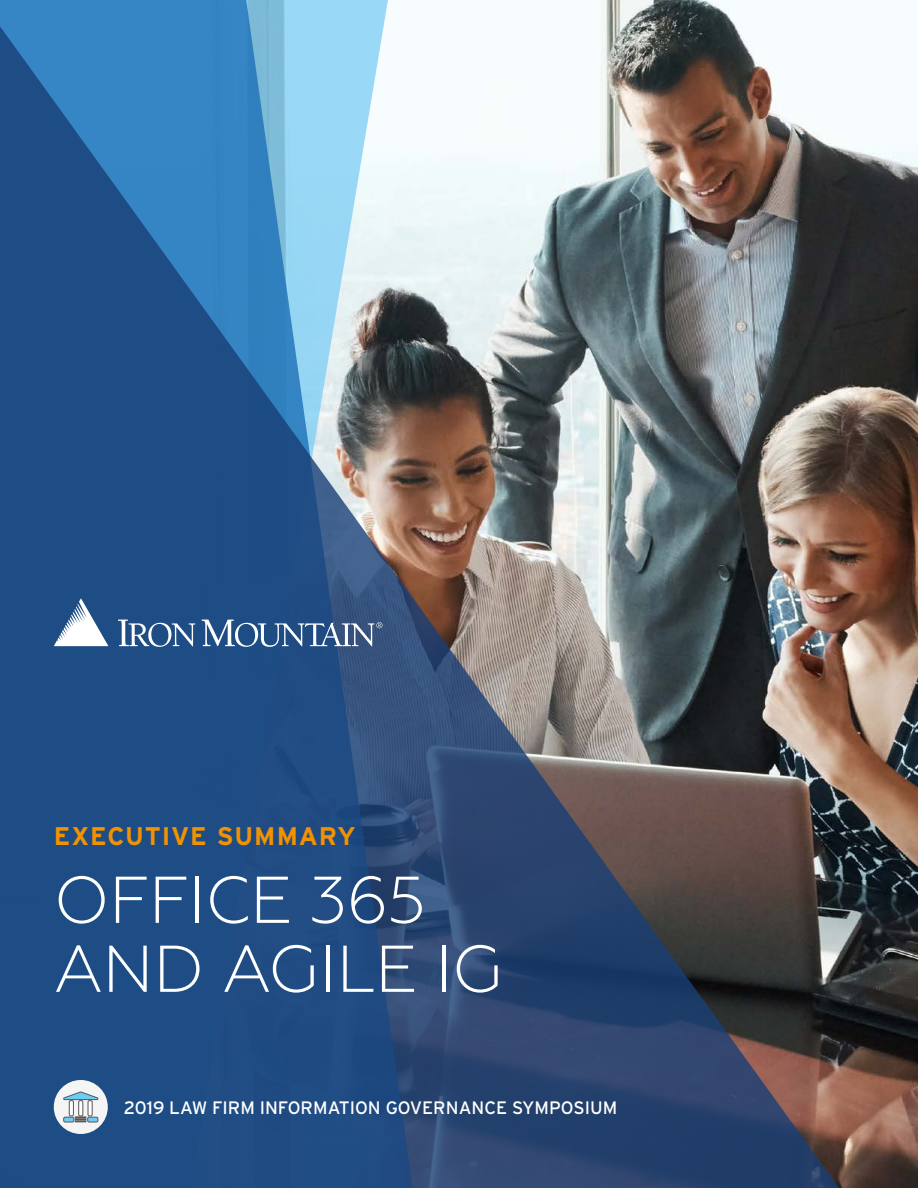
<style>
.page{position:relative;width:918px;height:1188px;background:#fff}
.page>*{position:absolute;margin:0;border:0;box-sizing:border-box;transform-origin:0 0}
.t1{font:300 66px/69px "Geometria";letter-spacing:-.01em;color:#fff}
.t2{font:700 25.5px "Interstate";letter-spacing:.035em;color:#f39200}
.t3{font:18px "Interstate";color:#fff}
</style>
<div class="page">
<img style="left:876px;top:151px;width:42px;height:1037px">
<img style="left:0;top:0;width:876px;height:1188px">
<svg style="left:118px;top:620px;width:77px;height:27px"></svg>
<svg style="left:202px;top:620px;width:181px;height:27px;background:#58779f"></svg>
<svg style="left:54px;top:598px;width:54px;height:48px"></svg>
<div style="left:54px;top:1080px;width:54px;height:54px;background:#f5f5f5;border-radius:50%"></div>
<hr style="left:69px;top:1101px;width:4px;height:15px;background:#fff">
<div style="left:69px;top:1100px;width:5px;height:16px;border:1px solid #575756"></div>
<hr style="left:79px;top:1101px;width:4px;height:15px;background:#fff">
<div style="left:78px;top:1100px;width:5px;height:16px;border:1px solid #575756"></div>
<div style="left:88px;top:1100px;width:4px;height:16px;border:1px solid #575756"></div>
<div style="left:88px;top:1117px;width:10px;height:5px;background:#6dcef5;border-radius:2px"></div>
<div style="left:87px;top:1117px;width:11px;height:5px;border:1px solid #575756;border-radius:2px"></div>
<div style="left:64px;top:1117px;width:10px;height:5px;background:#6dcef5;border-radius:2px"></div>
<div style="left:63px;top:1117px;width:11px;height:5px;border:1px solid #575756;border-radius:2px"></div>
<svg style="left:75px;top:1117px;width:11px;height:5px"></svg>
<svg style="left:63px;top:1092px;width:36px;height:8px"></svg>
<h2 class="t2" style="left:54px;top:821px;width:304px">EXECUTIVE SUMMARY</h2>
<h1 class="t1" style="left:54px;top:865px;width:451px">OFFICE 365<br>AND AGILE IG</h1>
<p class="t3" style="left:124px;top:1097px;width:495px">2019 LAW FIRM INFORMATION GOVERNANCE SYMPOSIUM</p>
</div>
